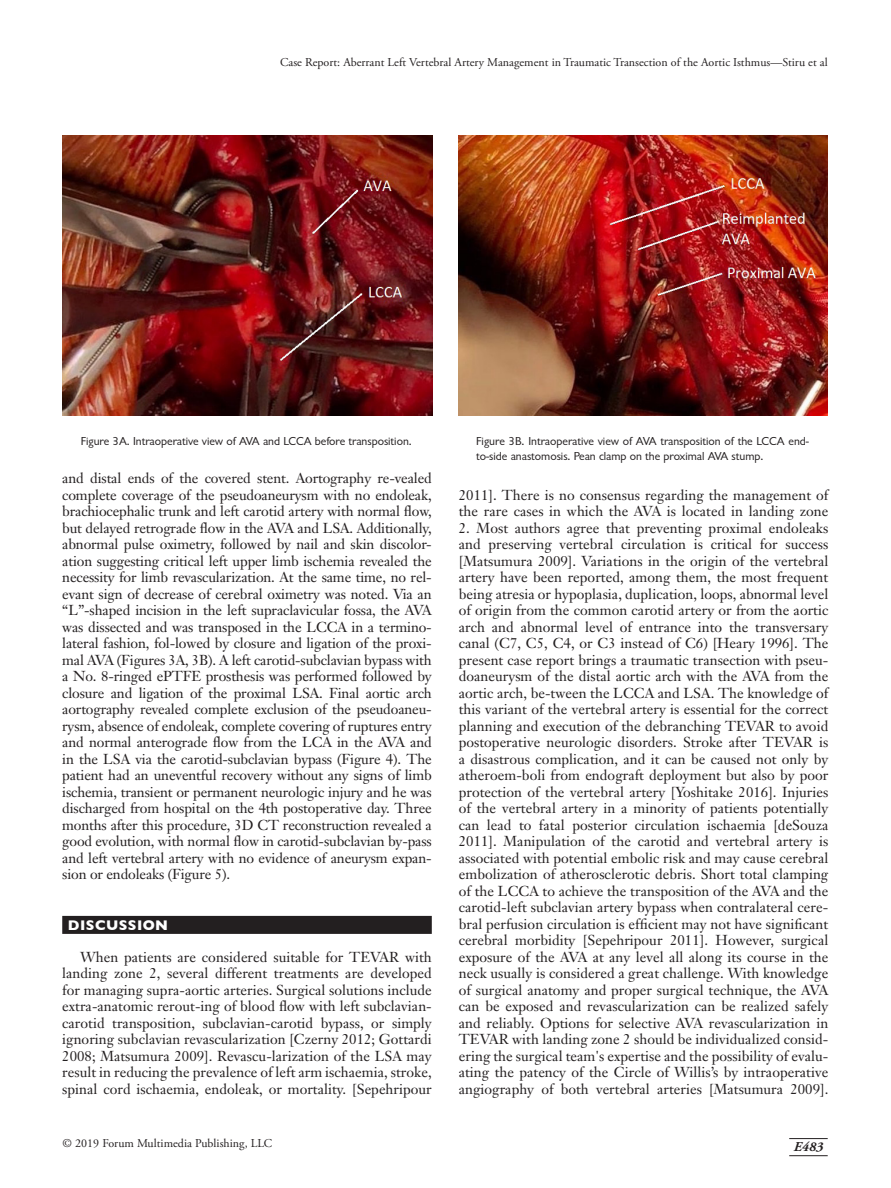
<style>
.page{position:relative;width:891px;height:1188px;background:#fff}
.page>*{position:absolute;margin:0;border:0;box-sizing:border-box;transform-origin:0 0}
.Body_Text{font:14.25px/16.5px "Janson Text";letter-spacing:.005em;color:#231f20;text-align:justify}
.t1{font:700 14.25px "Gill Sans";letter-spacing:.03em;color:#fff}
.t2{font:italic 700 13.5px "Adobe Garamond Pro";color:#231f20}
.Figure_Legend{font:12px/15px "Classical Sans Regular DTC";color:#231f20}
.t3{font:12px "Adobe Garamond Pro";letter-spacing:.005em;color:#231f20}
</style>
<div class="page">
<hr style="left:789px;top:1138px;width:39px;height:1px;background:#231f20">
<hr style="left:789px;top:1155px;width:39px;height:1px;background:#231f20">
<div style="left:62px;top:916px;width:370px;height:18px;background:#231f20"></div>
<img style="left:63px;top:136px;width:369px;height:280px">
<img style="left:458px;top:136px;width:370px;height:280px">
<p class="t3" style="left:280px;top:55px;width:549px">Case Report: Aberrant Left Vertebral Artery Management in Traumatic Transection of the Aortic Isthmus—Stiru et al</p>
<p class="Figure_Legend" style="left:81px;top:434px;width:333px">Figure 3A. Intraoperative view of AVA and LCCA before transposition.</p>
<p class="Figure_Legend" style="left:476px;top:434px;width:334px">Figure 3B. Intraoperative view of AVA transposition of the LCCA end&shy;to-side anastomosis. Pean clamp on the proximal AVA stump.</p>
<p class="Body_Text" style="left:62px;top:470px;width:371px">and distal ends of the covered stent. Aortography re-vealed complete coverage of the pseudoaneurysm with no endoleak, brachiocephalic trunk and left carotid artery with normal flow, but delayed retrograde flow in the AVA and LSA. Additionally, abnormal pulse oximetry, followed by nail and skin discolor&shy;ation suggesting critical left upper limb ischemia revealed the necessity for limb revascularization. At the same time, no rel&shy;evant sign of decrease of cerebral oximetry was noted. Via an “L”-shaped incision in the left supraclavicular fossa, the AVA was dissected and was transposed in the LCCA in a termino&shy;lateral fashion, fol-lowed by closure and ligation of the proxi&shy;mal AVA (Figures 3A, 3B). A left carotid-subclavian bypass with a No. 8-ringed ePTFE prosthesis was performed followed by closure and ligation of the proximal LSA. Final aortic arch aortography revealed complete exclusion of the pseudoaneu&shy;rysm, absence of endoleak, complete covering of ruptures entry and normal anterograde flow from the LCA in the AVA and in the LSA via the carotid-subclavian bypass (Figure 4). The patient had an uneventful recovery without any signs of limb ischemia, transient or permanent neurologic injury and he was discharged from hospital on the 4th postoperative day. Three months after this procedure, 3D CT reconstruction revealed a good evolution, with normal flow in carotid-subclavian by-pass and left vertebral artery with no evidence of aneurysm expan&shy;sion or endoleaks (Figure 5).</p>
<h1 class="t1" style="left:68px;top:914px;width:102px">DISCUSSION</h1>
<p class="Body_Text" style="left:62px;top:948px;width:371px;text-indent:18px">When patients are considered suitable for TEVAR with landing zone 2, several different treatments are developed for managing supra-aortic arteries. Surgical solutions include extra-anatomic rerout-ing of blood flow with left subclavian&shy;carotid transposition, subclavian-carotid bypass, or simply ignoring subclavian revascularization [Czerny 2012; Gottardi 2008; Matsumura 2009]. Revascu-larization of the LSA may result in reducing the prevalence of left arm ischaemia, stroke, spinal cord ischaemia, endoleak, or mortality. [Sepehripour</p>
<p class="Body_Text" style="left:459px;top:486px;width:371px">2011]. There is no consensus regarding the management of the rare cases in which the AVA is located in landing zone</p>
<p class="Body_Text" style="left:459px;top:519px;width:371px">2. Most authors agree that preventing proximal endoleaks and preserving vertebral circulation is critical for success [Matsumura 2009]. Variations in the origin of the vertebral artery have been reported, among them, the most frequent being atresia or hypoplasia, duplication, loops, abnormal level of origin from the common carotid artery or from the aortic arch and abnormal level of entrance into the transversary canal (C7, C5, C4, or C3 instead of C6) [Heary 1996]. The present case report brings a traumatic transection with pseu&shy;doaneurysm of the distal aortic arch with the AVA from the aortic arch, be-tween the LCCA and LSA. The knowledge of this variant of the vertebral artery is essential for the correct planning and execution of the debranching TEVAR to avoid postoperative neurologic disorders. Stroke after TEVAR is a disastrous complication, and it can be caused not only by atheroem-boli from endograft deployment but also by poor protection of the vertebral artery [Yoshitake 2016]. Injuries of the vertebral artery in a minority of patients potentially can lead to fatal posterior circulation ischaemia [deSouza 2011]. Manipulation of the carotid and vertebral artery is associated with potential embolic risk and may cause cerebral embolization of atherosclerotic debris. Short total clamping of the LCCA to achieve the transposition of the AVA and the carotid-left subclavian artery bypass when contralateral cere&shy;bral perfusion circulation is efficient may not have significant cerebral morbidity [Sepehripour 2011]. However, surgical exposure of the AVA at any level all along its course in the neck usually is considered a great challenge. With knowledge of surgical anatomy and proper surgical technique, the AVA can be exposed and revascularization can be realized safely and reliably. Options for selective AVA revascularization in TEVAR with landing zone 2 should be individualized consid&shy;ering the surgical team's expertise and the possibility of evalu&shy;ating the patency of the Circle of Willis’s by intraoperative angiography of both vertebral arteries [Matsumura 2009].</p>
<p class="t3" style="left:63px;top:1136px;width:211px">© 2019 Forum Multimedia Publishing, LLC</p>
<p class="t2" style="left:794px;top:1139px;width:31px">E483</p>
</div>
